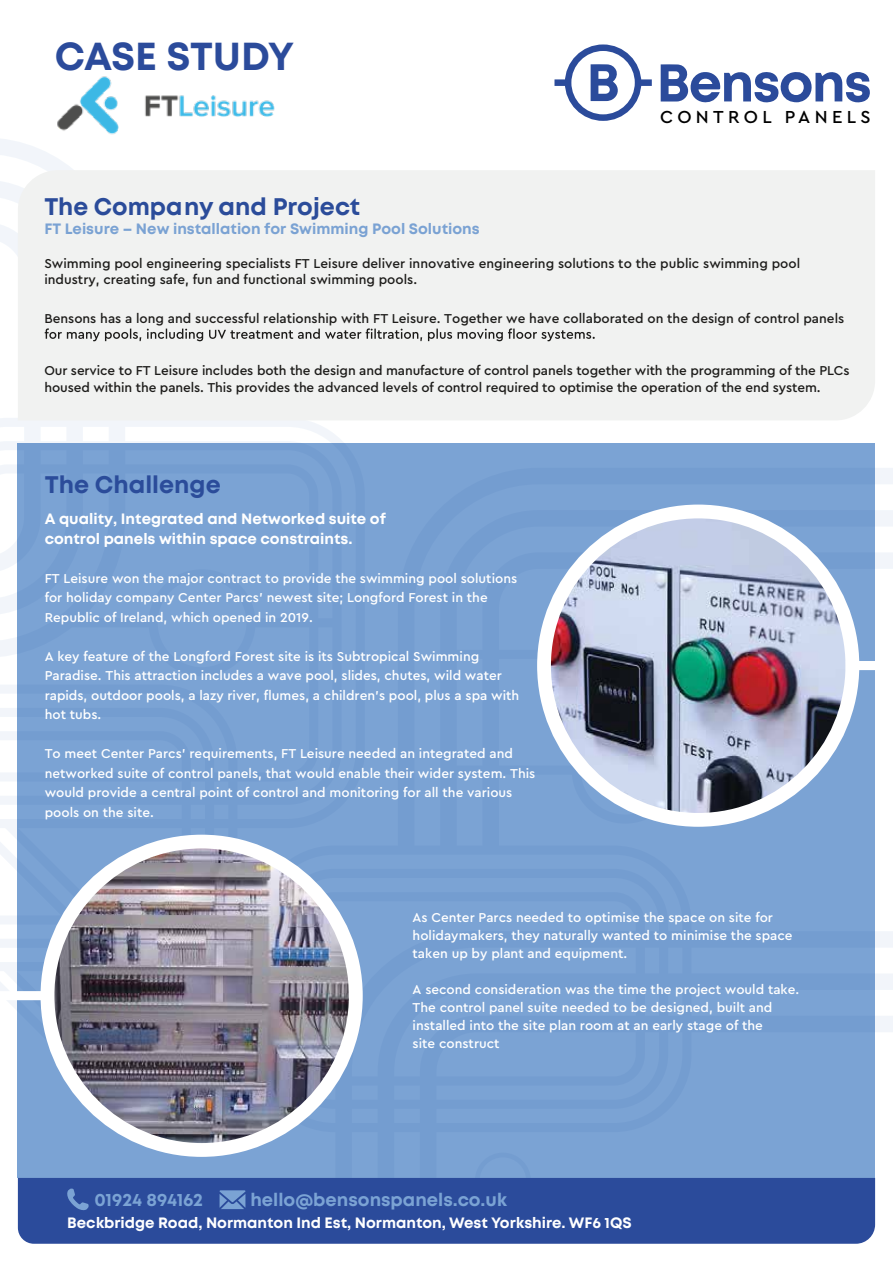
<style>
.page{position:relative;width:893px;height:1263px;background:#fff}
.page>*{position:absolute;margin:0;border:0;box-sizing:border-box;transform-origin:0 0}
.t1{font:700 39px "Mont";letter-spacing:-.01em;color:#2b4b9b}
.t2{font:700 24px "Mont";color:#2b4c9a}
.t3{font:500 18.3px "Cera Pro";letter-spacing:.24em;color:#010101}
.t4{font:700 18px "Mont";color:#7ba3d4}
.t5{font:700 15px/19.5px "Mont";color:#fff}
.t6{font:700 15px "Mont";color:#7aa2d3}
.t7{font:500 13.5px/19.5px "Cera Pro";color:#fff}
.t8{font:500 13.5px/16.2px "Cera Pro";color:#1d1c1a}
</style>
<div class="page">
<div style="left:565px;top:44px;width:76px;height:77px;border:6px solid #2b4b9b;border-radius:50%"></div>
<svg style="left:591px;top:64px;width:27px;height:37px"></svg>
<div style="left:554px;top:79px;width:14px;height:7px;background:#2b4b9b"></div>
<div style="left:638px;top:79px;width:14px;height:7px;background:#2b4b9b"></div>
<svg style="left:661px;top:64px;width:209px;height:39px"></svg>
<div style="left:18px;top:444px;width:857px;height:734px;background:#7ba3d4"></div>
<svg style="left:0;top:139px;width:73px;height:527px"></svg>
<div style="left:149px;top:569px;width:107px;height:107px;border:9px solid #7ba3d4;border-radius:50%"></div>
<div style="left:64px;top:618px;width:89px;height:9px;background:#749dd0"></div>
<div style="left:251px;top:618px;width:86px;height:9px;background:#749dd0"></div>
<svg style="left:0;top:731px;width:189px;height:203px"></svg>
<svg style="left:0;top:954px;width:47px;height:97px"></svg>
<div style="left:449px;top:650px;width:127px;height:9px;background:#749dd0"></div>
<div style="left:449px;top:766px;width:127px;height:9px;background:#749dd0"></div>
<div style="left:475px;top:1152px;width:56px;height:56px;border:5px solid #7ba3d4;border-radius:50%"></div>
<div style="left:18px;top:1178px;width:857px;height:66px;background:#2b4b9b"></div>
<div style="left:18px;top:170px;width:857px;height:250px;background:#f1f2f1"></div>
<img style="left:47px;top:841px;width:307px;height:304px">
<div style="left:41px;top:835px;width:322px;height:322px;border:14px solid #fff;border-radius:50%"></div>
<div style="left:0;top:991px;width:47px;height:9px;background:#fff"></div>
<svg style="left:220px;top:1190px;width:25px;height:19px"></svg>
<svg style="left:67px;top:1188px;width:22px;height:22px"></svg>
<img style="left:546px;top:516px;width:306px;height:302px">
<div style="left:537px;top:505px;width:322px;height:322px;border:14px solid #fff;border-radius:50%"></div>
<div style="left:846px;top:661px;width:47px;height:9px;background:#fff"></div>
<img style="left:55px;top:76px;width:220px;height:93px">
<svg style="left:0;top:172px;width:595px;height:452px"></svg>
<h1 class="t1" style="left:55px;top:31px;width:241px">CASE STUDY</h1>
<h3 class="t3" style="left:660px;top:104px;width:212px">CONTROL PANELS</h3>
<h2 class="t2" style="left:44px;top:190px;width:317px">The Company and Project</h2>
<p class="t6" style="left:44px;top:219px;width:437px">FT Leisure – New installation for Swimming Pool Solutions</p>
<p class="t8" style="left:44px;top:255px;width:757px">Swimming pool engineering specialists FT Leisure deliver innovative engineering solutions to the public swimming pool industry, creating safe, fun and functional swimming pools.</p>
<p class="t8" style="left:44px;top:309px;width:801px">Bensons has a long and successful relationship with FT Leisure. Together we have collaborated on the design of control panels</p>
<p class="t8" style="left:44px;top:362px;width:807px">Our service to FT Leisure includes both the design and manufacture of control panels together with the programming of the PLCs housed within the panels. This provides the advanced levels of control required to optimise the operation of the end system.</p>
<h2 class="t2" style="left:45px;top:469px;width:178px">The Challenge</h2>
<p class="t5" style="left:45px;top:509px;width:343px">A quality, Integrated and Networked suite of control panels within space constraints.</p>
<p class="t7" style="left:45px;top:568px;width:474px">FT Leisure won the major contract to provide the swimming pool solutions for holiday company Center Parcs’ newest site; Longford Forest in the<br>Republic of Ireland, which opened in 2019.</p>
<p class="t7" style="left:45px;top:646px;width:476px">A key feature of the Longford Forest site is its Subtropical Swimming Paradise. This attraction includes a wave pool, slides, chutes, wild water rapids, outdoor pools, a lazy river, flumes, a children’s pool, plus a spa with hot tubs.</p>
<p class="t7" style="left:45px;top:743px;width:492px">To meet Center Parcs’ requirements, FT Leisure needed an integrated and networked suite of control panels, that would enable their wider system. This would provide a central point of control and monitoring for all the various pools on the site.</p>
<p class="t7" style="left:413px;top:908px;width:381px;line-height:18px">As Center Parcs needed to optimise the space on site for holidaymakers, they naturally wanted to minimise the space taken up by plant and equipment.</p>
<p class="t7" style="left:413px;top:980px;width:388px;line-height:18px">A second consideration was the time the project would take.<br>The control panel suite needed to be designed, built and installed into the site plan room at an early stage of the<br>site construct</p>
<h3 class="t4" style="left:94px;top:1188px;width:110px">01924 894162</h3>
<h3 class="t4" style="left:250px;top:1188px;width:258px">hello@bensonspanels.co.uk</h3>
<p class="t5" style="left:67px;top:1213px;width:566px">Beckbridge Road, Normanton Ind Est, Normanton, West Yorkshire. WF6 1QS</p>
</div>
